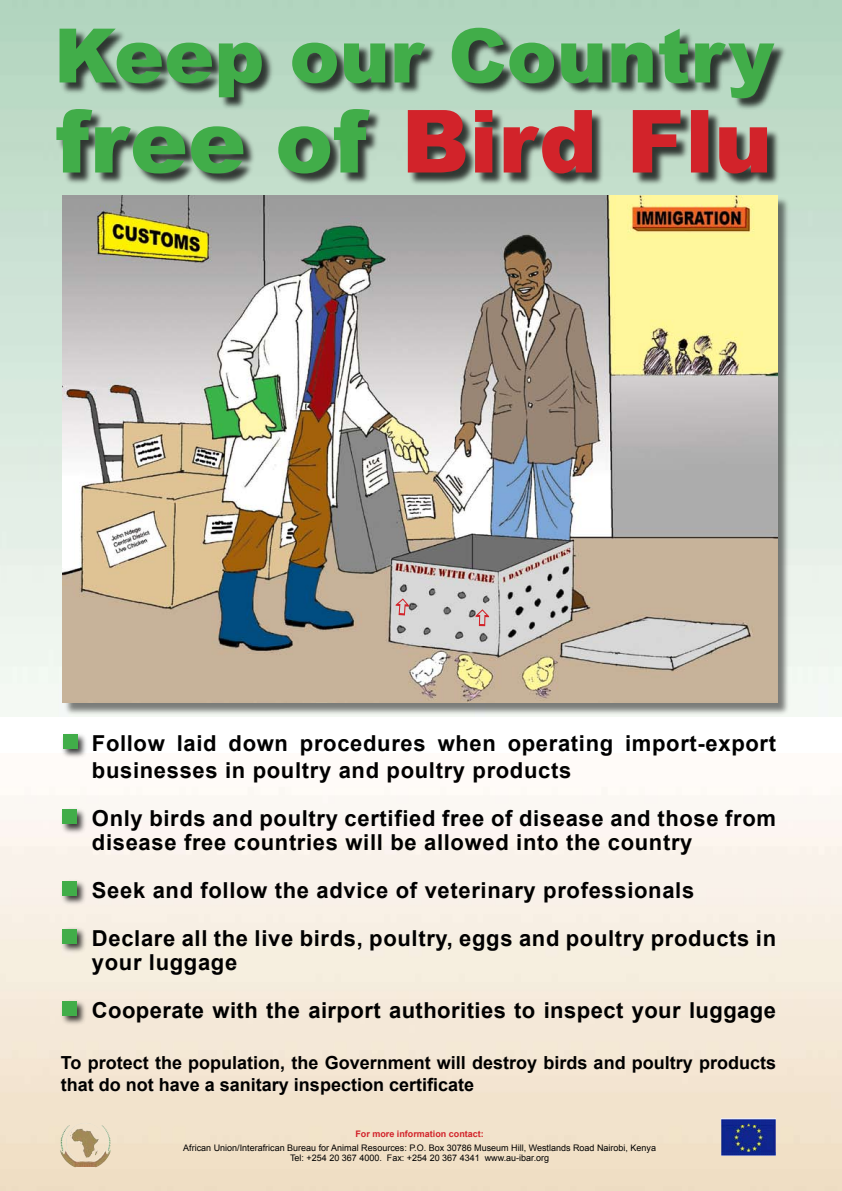
<style>
.page{position:relative;width:842px;height:1191px;background:#fff}
.page>*{position:absolute;margin:0;border:0;box-sizing:border-box;transform-origin:0 0}
.t1{font:700 22px/48px "Arial";letter-spacing:.03em;color:#000}
.t2{font:700 18px/21.6px "Arial";color:#000}
.t3{font:9px/10.8px "Arial";color:#000;text-align:center}
.t4{font:700 9px "Arial";color:#d2232a}
</style>
<div class="page">
<img style="left:0;top:787px;width:842px;height:404px">
<div style="left:61px;top:29px;width:726px;height:83px;background:#000;opacity:.75"></div>
<svg style="left:60px;top:28px;width:714px;height:70px"></svg>
<div style="left:57px;top:109px;width:326px;height:78px;background:#000;opacity:.75"></div>
<svg style="left:56px;top:109px;width:314px;height:64px"></svg>
<div style="left:409px;top:111px;width:371px;height:76px;background:#000;opacity:.75"></div>
<svg style="left:408px;top:110px;width:359px;height:63px"></svg>
<div style="left:61px;top:732px;width:27px;height:28px;background:#000;opacity:.77"></div>
<div style="left:63px;top:734px;width:14px;height:15px;background:#41ad49"></div>
<div style="left:60px;top:807px;width:28px;height:28px;background:#000;opacity:.77"></div>
<div style="left:62px;top:809px;width:15px;height:15px;background:#41ad49"></div>
<div style="left:60px;top:879px;width:28px;height:27px;background:#000;opacity:.77"></div>
<div style="left:62px;top:881px;width:15px;height:14px;background:#41ad49"></div>
<div style="left:60px;top:927px;width:28px;height:27px;background:#000;opacity:.77"></div>
<div style="left:62px;top:929px;width:15px;height:14px;background:#41ad49"></div>
<div style="left:60px;top:999px;width:28px;height:27px;background:#000;opacity:.77"></div>
<div style="left:62px;top:1001px;width:15px;height:15px;background:#41ad49"></div>
<img style="left:70px;top:1134px;width:42px;height:34px">
<img style="left:721px;top:1118px;width:54px;height:37px">
<div style="left:64px;top:196px;width:727px;height:520px;background:#000;opacity:.5"></div>
<img style="left:62px;top:195px;width:715px;height:507px">
<svg style="left:396px;top:598px;width:13px;height:17px"></svg>
<svg style="left:475px;top:609px;width:14px;height:17px"></svg>
<p class="t1" style="left:92px;top:730px;width:686px;line-height:26.4px">Follow laid down procedures when operating import-export businesses in poultry and poultry products</p>
<p class="t1" style="left:92px;top:806px;width:686px;line-height:24px">Only birds and poultry certified free of disease and those from disease free countries will be allowed into the country</p>
<p class="t1" style="left:92px;top:866px;width:686px">Seek and follow the advice of veterinary professionals<br>Declare all the live birds, poultry, eggs and poultry products in</p>
<p class="t1" style="left:92px;top:938px;width:686px">your luggage<br>Cooperate with the airport authorities to inspect your luggage</p>
<p class="t2" style="left:61px;top:1052px;width:717px">To protect the population, the Government will destroy birds and poultry products that do not have a sanitary inspection certificate</p>
<p class="t4" style="left:355px;top:1128px;width:130px">For more information contact:</p>
<p class="t3" style="left:183px;top:1142px;width:474px">African Union/Interafrican Bureau for Animal Resources: P.O. Box 30786 Museum Hill, Westlands Road Nairobi, Kenya<br>Tel: +254 20 367 4000. Fax: +254 20 367 4341 www.au-ibar.org</p>
</div>
